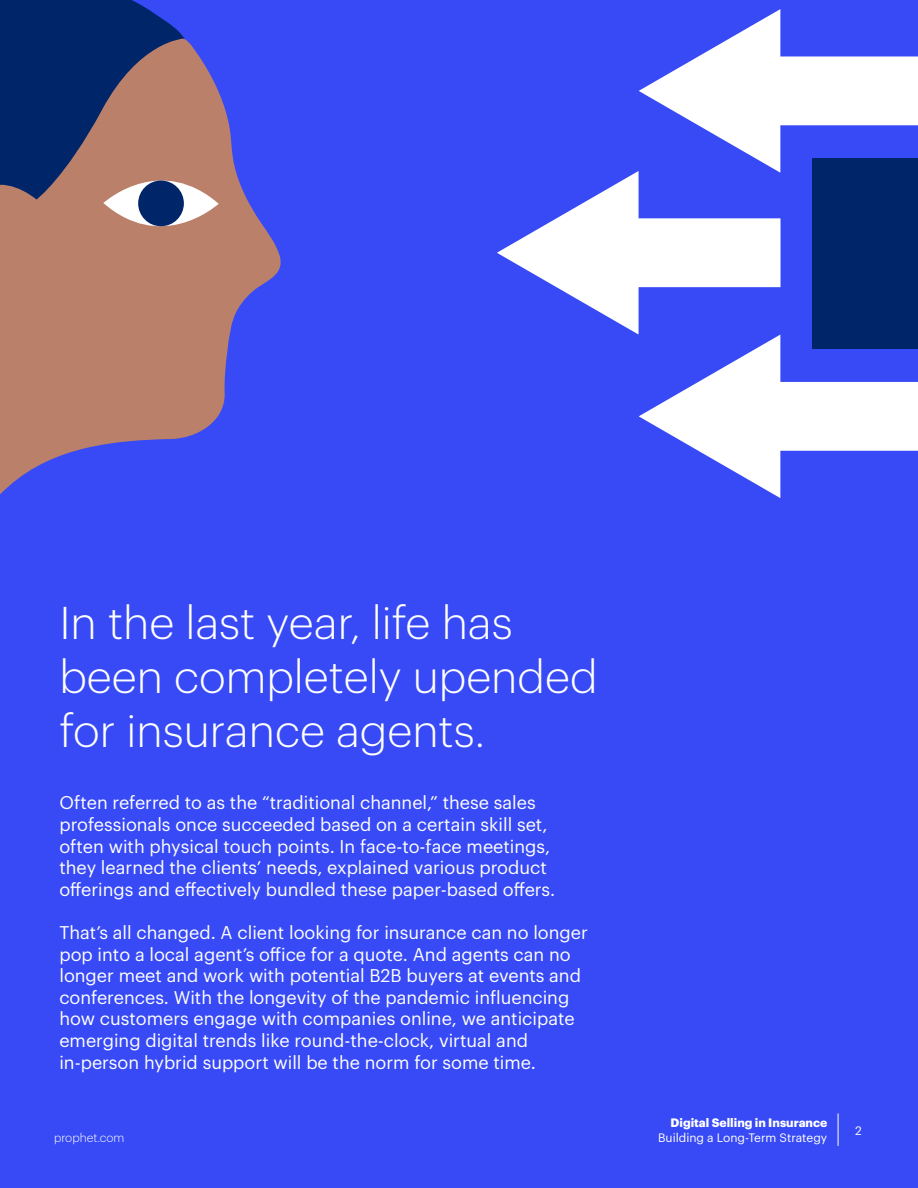
<style>
.page{position:relative;width:918px;height:1188px;background:#374af5}
.page>*{position:absolute;margin:0;border:0;box-sizing:border-box;transform-origin:0 0}
.t1{font:300 45px/54px "Graphik";color:#fff}
.t2{font:18px/21.6px "Graphik";color:#fff}
.t3{font:12px "Graphik";color:#fff}
.t4{font:700 12px "Graphik";color:#fff}
.t5{font:300 12px "Graphik";color:#fff}
</style>
<div class="page">
<svg style="left:0;top:0;width:184px;height:38px;background:#062a7a"></svg>
<svg style="left:0;top:38px;width:281px;height:456px;fill:#ba8069"></svg>
<svg style="left:103px;top:155px;width:116px;height:97px;background:#c79886"></svg>
<div style="left:138px;top:180px;width:46px;height:46px;background:#002669;border-radius:50%"></div>
<svg style="left:497px;top:171px;width:284px;height:164px"></svg>
<svg style="left:639px;top:9px;width:279px;height:164px"></svg>
<svg style="left:639px;top:335px;width:279px;height:163px"></svg>
<div style="left:813px;top:158px;width:105px;height:191px;background:#002669"></div>
<hr style="left:838px;top:1113px;width:1px;height:33px;background:#fff">
<h1 class="t1" style="left:59px;top:593px;width:540px">In the last year, life has been completely upended for insurance agents.</h1>
<p class="t2" style="left:59px;top:791px;width:497px">Often referred to as the “traditional channel,” these sales professionals once succeeded based on a certain skill set, often with physical touch points. In face-to-face meetings, they learned the clients’ needs, explained various product offerings and effectively bundled these paper-based offers.</p>
<p class="t2" style="left:59px;top:920px;width:530px">That’s all changed. A client looking for insurance can no longer pop into a local agent’s office for a quote. And agents can no longer meet and work with potential B2B buyers at events and conferences. With the longevity of the pandemic influencing how customers engage with companies online, we anticipate emerging digital trends like round-the-clock, virtual and in-person hybrid support will be the norm for some time.</p>
<p class="t5" style="left:54px;top:1129px;width:72px">prophet.com</p>
<p class="t4" style="left:671px;top:1114px;width:158px">Digital Selling in Insurance</p>
<p class="t3" style="left:658px;top:1128px;width:171px">Building a Long-Term Strategy</p>
<p class="t3" style="left:855px;top:1121px;width:8px">2</p>
</div>
